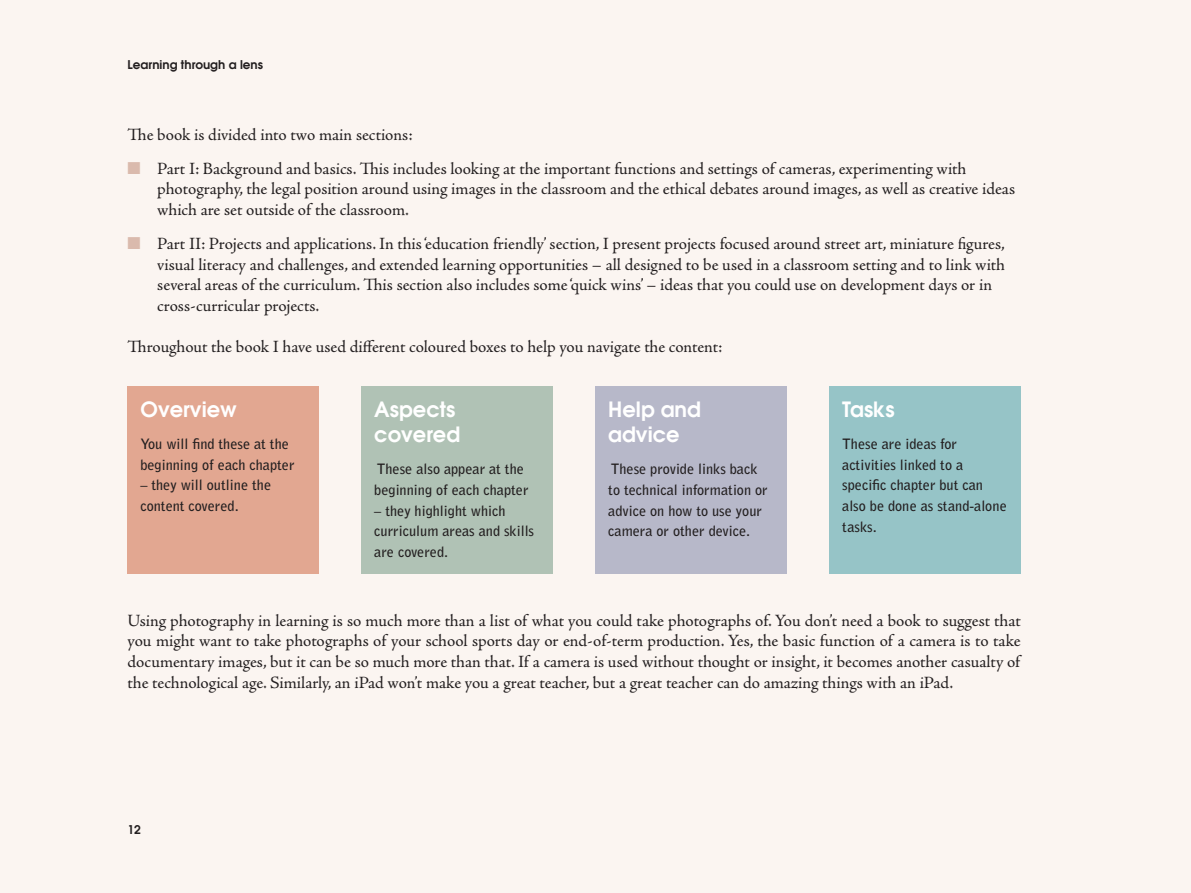
<style>
.page{position:relative;width:1191px;height:893px;background:#fbf5f1}
.page>*{position:absolute;margin:0;border:0;box-sizing:border-box;transform-origin:0 0}
.t1{font:600 21px/25.2px "Avant Garde";color:#fff}
.t2{font:17.25px/20.7px "Adobe Jenson Pro";letter-spacing:-.005em;color:#231f20}
.t3{font:700 14.25px/20.7px "Bell Gothic Std";color:#231f20}
.t4{font:600 12px "Avant Garde";color:#231f20}
.s1{color:#dabaad}
</style>
<div class="page">
<div style="left:128px;top:387px;width:191px;height:187px;background:#e2a791"></div>
<div style="left:361px;top:387px;width:192px;height:187px;background:#b0c2b5"></div>
<div style="left:595px;top:387px;width:192px;height:187px;background:#b7b8c9"></div>
<div style="left:829px;top:387px;width:191px;height:187px;background:#96c4c7"></div>
<p class="t4" style="left:128px;top:56px;width:137px">Learning through a lens</p>
<p class="t2" style="left:128px;top:125px;width:286px">The book is divided into two main sections:</p>
<p class="t2" style="left:157px;top:158px;width:859px;text-indent:-30px"><span class="s1">■</span> Part I: Background and basics. This includes looking at the important functions and settings of cameras, experimenting with photography, the legal position around using images in the classroom and the ethical debates around images, as well as creative ideas which are set outside of the classroom.</p>
<p class="t2" style="left:157px;top:234px;width:849px;text-indent:-30px"><span class="s1">■</span> Part II: Projects and applications. In this ‘education friendly’ section, I present projects focused around street art, miniature figures, visual literacy and challenges, and extended learning opportunities – all designed to be used in a classroom setting and to link with several areas of the curriculum. This section also includes some ‘quick wins’ – ideas that you could use on development days or in cross-curricular projects.</p>
<p class="t2" style="left:128px;top:337px;width:596px">Throughout the book I have used different coloured boxes to help you navigate the content:</p>
<p class="t1" style="left:140px;top:396px;width:98px">Overview</p>
<p class="t3" style="left:140px;top:433px;width:156px">You will find these at the beginning of each chapter</p>
<p class="t3" style="left:140px;top:475px;width:132px">– they will outline the content covered.</p>
<p class="t1" style="left:374px;top:396px;width:87px">Aspects covered</p>
<p class="t3" style="left:374px;top:459px;width:156px">These also appear at the beginning of each chapter</p>
<p class="t3" style="left:374px;top:500px;width:161px">– they highlight which curriculum areas and skills are covered.</p>
<p class="t1" style="left:608px;top:396px;width:94px">Help and advice</p>
<p class="t3" style="left:608px;top:459px;width:161px">These provide links back to technical information or advice on how to use your camera or other device.</p>
<p class="t1" style="left:842px;top:396px;width:54px">Tasks</p>
<p class="t3" style="left:842px;top:433px;width:166px">These are ideas for activities linked to a specific chapter but can also be done as stand-alone tasks.</p>
<p class="t2" style="left:128px;top:610px;width:894px;text-align:justify">Using photography in learning is so much more than a list of what you could take photographs of. You don’t need a book to suggest that you might want to take photographs of your school sports day or end-of-term production. Yes, the basic function of a camera is to take documentary images, but it can be so much more than that. If a camera is used without thought or insight, it becomes another casualty of the technological age. Similarly, an iPad won’t make you a great teacher, but a great teacher can do amazing things with an iPad.</p>
<p class="t4" style="left:128px;top:822px;width:15px">12</p>
</div>
